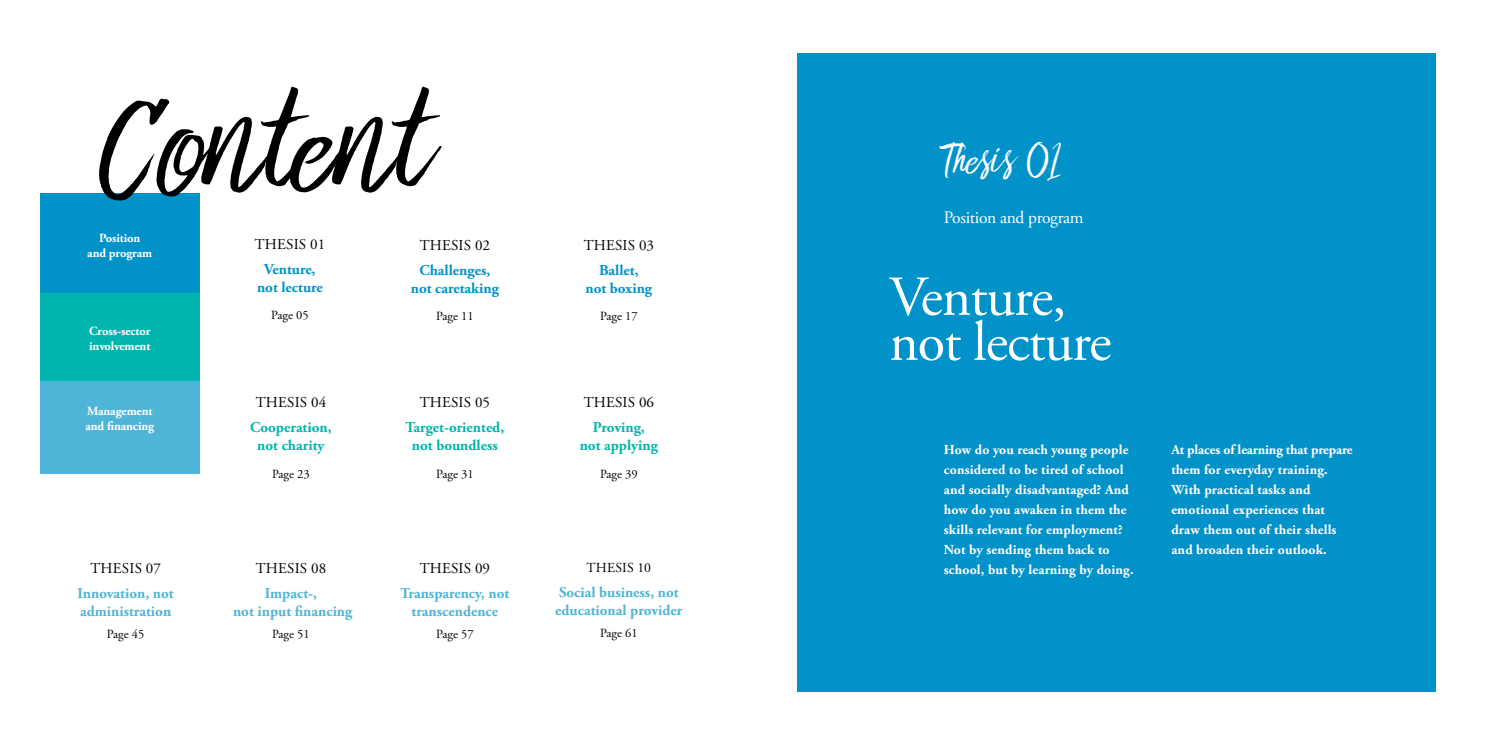
<style>
.page{position:relative;width:1489px;height:745px;background:#fff}
.page>*{position:absolute;margin:0;border:0;box-sizing:border-box;transform-origin:0 0}
.t1{font:146.38px "Bringshoot";color:#000}
.t2{font:56.25px/45px "Adobe Garamond Pro";letter-spacing:-.02em;color:#fff}
.t3{font:43.75px "Bringshoot";color:#fff}
.t4{font:17.5px "Adobe Garamond Pro";letter-spacing:-.02em;color:#fff}
.t5{font:700 15px/18px "Adobe Garamond Pro";color:#4fb5d7;text-align:center}
.t6{font:15px "Adobe Garamond Pro";letter-spacing:.015em;color:#000}
.t7{font:700 15px/18px "Adobe Garamond Pro";color:#00b5ad;text-align:center}
.t8{font:700 15px/18px "Adobe Garamond Pro";color:#0092c8;text-align:center}
.t9{font:700 13.75px/20px "Adobe Garamond Pro";letter-spacing:.01em;color:#fff}
.t10{font:13.75px "Adobe Garamond Pro";letter-spacing:.015em;color:#000}
.t11{font:700 12.5px/15px "Adobe Garamond Pro";letter-spacing:-.01em;color:#fff}
.t12{font:12.5px "Adobe Garamond Pro";color:#000}
</style>
<div class="page">
<div style="left:797px;top:53px;width:638px;height:638px;background:#0092c8"></div>
<div style="left:40px;top:193px;width:159px;height:100px;background:#0092c8"></div>
<div style="left:40px;top:293px;width:159px;height:90px;background:#00b5ad"></div>
<div style="left:40px;top:381px;width:159px;height:92px;background:#4fb5d7"></div>
<h1 class="t1" style="left:103px;top:62px;width:333px">Content</h1>
<p class="t11" style="left:87px;top:230px;width:66px;text-align:center">Position<br>and program</p>
<p class="t11" style="left:89px;top:323px;width:63px">Cross-sector involvement</p>
<p class="t11" style="left:85px;top:403px;width:70px">Management and financing</p>
<p class="t6" style="left:90px;top:558px;width:72px">THESIS 07</p>
<p class="t5" style="left:77px;top:583px;width:98px;text-align:left">Innovation, not administration</p>
<p class="t12" style="left:107px;top:626px;width:39px">Page 45</p>
<p class="t6" style="left:255px;top:235px;width:72px">THESIS 01</p>
<p class="t8" style="left:257px;top:260px;width:67px">Venture, not lecture</p>
<p class="t12" style="left:271px;top:307px;width:39px">Page 05</p>
<p class="t6" style="left:256px;top:393px;width:72px">THESIS 04</p>
<p class="t7" style="left:250px;top:418px;width:83px">Cooperation, not charity</p>
<p class="t12" style="left:272px;top:466px;width:39px">Page 23</p>
<p class="t6" style="left:256px;top:558px;width:72px">THESIS 08</p>
<p class="t5" style="left:233px;top:583px;width:121px">Impact-,<br>not input financing</p>
<p class="t12" style="left:272px;top:626px;width:39px">Page 51</p>
<p class="t6" style="left:419px;top:236px;width:72px">THESIS 02</p>
<p class="t8" style="left:411px;top:261px;width:90px">Challenges, not caretaking</p>
<p class="t12" style="left:436px;top:309px;width:39px">Page 11</p>
<p class="t6" style="left:419px;top:393px;width:72px">THESIS 05</p>
<p class="t7" style="left:405px;top:418px;width:100px">Target-oriented, not boundless</p>
<p class="t12" style="left:436px;top:466px;width:39px">Page 31</p>
<p class="t6" style="left:419px;top:558px;width:72px">THESIS 09</p>
<p class="t5" style="left:400px;top:583px;width:110px">Transparency, not transcendence</p>
<p class="t12" style="left:436px;top:626px;width:39px">Page 57</p>
<p class="t6" style="left:583px;top:236px;width:72px">THESIS 03</p>
<p class="t8" style="left:585px;top:261px;width:68px">Ballet,<br>not boxing</p>
<p class="t12" style="left:600px;top:309px;width:39px">Page 17</p>
<p class="t6" style="left:583px;top:393px;width:72px">THESIS 06</p>
<p class="t7" style="left:579px;top:418px;width:80px">Proving,<br>not applying</p>
<p class="t12" style="left:600px;top:466px;width:39px">Page 39</p>
<p class="t10" style="left:586px;top:558px;width:66px">THESIS 10</p>
<p class="t5" style="left:555px;top:583px;width:129px;text-align:left">Social business, not educational provider</p>
<p class="t12" style="left:600px;top:625px;width:39px">Page 61</p>
<h3 class="t3" style="left:943px;top:135px;width:119px">Thesis 01</h3>
<p class="t4" style="left:943px;top:207px;width:141px">Position and program</p>
<h2 class="t2" style="left:889px;top:276px;width:224px">Venture, not lecture</h2>
<p class="t9" style="left:943px;top:439px;width:191px">How do you reach young people considered to be tired of school and socially disadvantaged? And how do you awaken in them the skills relevant for employment?<br>Not by sending them back to school, but by learning by doing.</p>
<p class="t9" style="left:1171px;top:439px;width:183px">At places of learning that prepare them for everyday training.<br>With practical tasks and emotional experiences that draw them out of their shells and broaden their outlook.</p>
</div>
